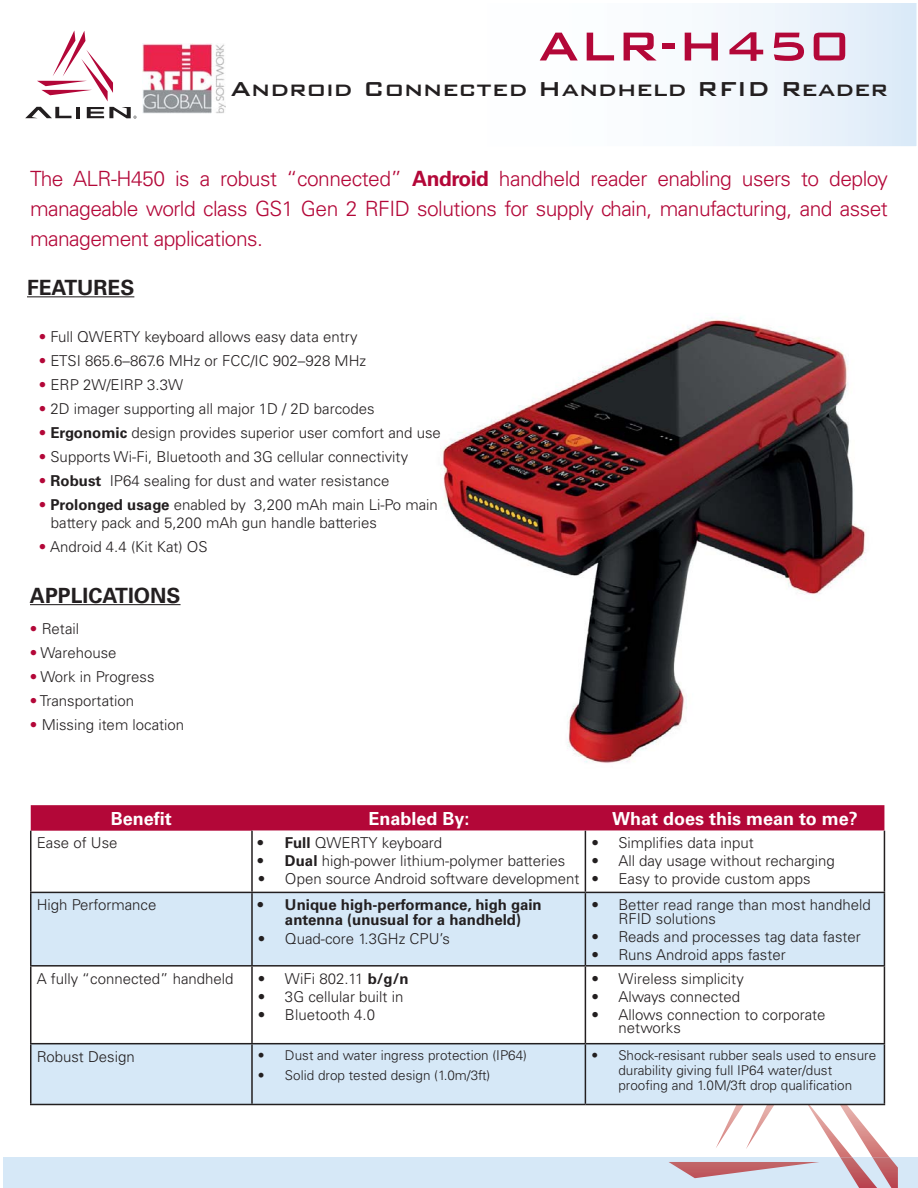
<style>
.page{position:relative;width:918px;height:1188px;background:#fff}
.page>*{position:absolute;margin:0;border:0;box-sizing:border-box;transform-origin:0 0}
.t1{font:500 54px "Bank Gothic BT";color:#b30738}
.t2{font:500 27px "Bank Gothic BT";color:#231f20}
.t3{font:300 21px/30px "Univers";letter-spacing:-.025em;color:#b30738;text-align:justify}
.t4{font:700 21px "Univers";color:#231f20}
.t5{font:700 18px "Univers";color:#fff}
.t6{font:300 15px/13.5px "Univers";color:#231f20}
.t7{font:700 15px/15px "Univers";color:#231f20;text-align:center}
.t8{font:300 13.5px/15px "Univers";color:#231f20}
.s1{font-weight:700}
.s2{color:#b30738}
</style>
<div class="page">
<div style="left:170px;top:2px;width:747px;height:145px;background:linear-gradient(to right,#fff,#e9f2fb)"></div>
<div style="left:169px;top:2px;width:749px;height:146px;border:2px solid #fff"></div>
<div style="left:3px;top:1157px;width:915px;height:31px;background:#d6e8f7"></div>
<hr style="left:76px;top:107px;width:4px;height:11px;background:#221e1f">
<svg style="left:25px;top:107px;width:47px;height:11px"></svg>
<svg style="left:87px;top:107px;width:49px;height:12px"></svg>
<svg style="left:37px;top:30px;width:76px;height:71px"></svg>
<svg style="left:669px;top:1010px;width:229px;height:178px"></svg>
<img style="left:441px;top:317px;width:425px;height:446px">
<svg style="left:31px;top:805px;width:853px;height:26px;background:#b40d3c"></svg>
<svg style="left:31px;top:831px;width:853px;height:212px"></svg>
<div style="left:31px;top:893px;width:853px;height:72px;background:#d6e8f7"></div>
<div style="left:31px;top:1044px;width:853px;height:60px;background:#d6e8f7"></div>
<hr style="left:30px;top:831px;width:1px;height:61px;background:#231f20">
<hr style="left:251px;top:831px;width:2px;height:61px;background:#231f20">
<hr style="left:585px;top:831px;width:1px;height:61px;background:#231f20">
<hr style="left:884px;top:831px;width:1px;height:61px;background:#231f20">
<hr style="left:30px;top:892px;width:222px;height:1px;background:#231f20">
<hr style="left:30px;top:893px;width:1px;height:72px;background:#231f20">
<hr style="left:252px;top:892px;width:333px;height:1px;background:#231f20">
<hr style="left:251px;top:893px;width:2px;height:72px;background:#231f20">
<hr style="left:585px;top:892px;width:300px;height:1px;background:#231f20">
<hr style="left:585px;top:893px;width:1px;height:72px;background:#231f20">
<hr style="left:884px;top:893px;width:1px;height:72px;background:#231f20">
<hr style="left:30px;top:965px;width:222px;height:2px;background:#231f20">
<hr style="left:30px;top:967px;width:1px;height:76px;background:#231f20">
<hr style="left:252px;top:965px;width:333px;height:2px;background:#231f20">
<hr style="left:251px;top:967px;width:2px;height:76px;background:#231f20">
<hr style="left:585px;top:965px;width:300px;height:2px;background:#231f20">
<hr style="left:585px;top:967px;width:1px;height:76px;background:#231f20">
<hr style="left:884px;top:967px;width:1px;height:76px;background:#231f20">
<hr style="left:30px;top:1043px;width:222px;height:1px;background:#231f20">
<hr style="left:30px;top:1044px;width:1px;height:60px;background:#231f20">
<hr style="left:30px;top:1104px;width:222px;height:1px;background:#231f20">
<hr style="left:252px;top:1043px;width:333px;height:1px;background:#231f20">
<hr style="left:251px;top:1044px;width:2px;height:60px;background:#231f20">
<hr style="left:252px;top:1104px;width:333px;height:1px;background:#231f20">
<hr style="left:585px;top:1043px;width:300px;height:1px;background:#231f20">
<hr style="left:585px;top:1044px;width:1px;height:60px;background:#231f20">
<hr style="left:884px;top:1044px;width:1px;height:60px;background:#231f20">
<hr style="left:585px;top:1104px;width:300px;height:1px;background:#231f20">
<hr style="left:27px;top:296px;width:107px;height:1px;background:#231f20">
<hr style="left:30px;top:604px;width:151px;height:1px;background:#231f20">
<img style="left:142px;top:43px;width:84px;height:70px">
<h1 class="t1" style="left:538px;top:17px;width:314px">ALR-H450</h1>
<h2 class="t2" style="left:230px;top:74px;width:659px">Android Connected Handheld RFID Reader</h2>
<h3 class="t3" style="left:30px;top:166px;width:860px">The ALR-H450 is a robust “connected” <span class="s1">Android</span> handheld reader enabling users to deploy manageable world class GS1 Gen 2 RFID solutions for supply chain, manufacturing, and asset management applications.</h3>
<h3 class="t4" style="left:27px;top:280px;width:109px">FEATURES</h3>
<p class="t6" style="left:39px;top:331px;width:320px"><span class="s2">•</span> Full QWERTY keyboard allows easy data entry</p>
<p class="t6" style="left:39px;top:355px;width:329px"><span class="s2">•</span> ETSI 865.6–867.6 MHz or FCC/IC 902–928 MHz</p>
<p class="t6" style="left:39px;top:379px;width:146px"><span class="s2">•</span> ERP 2W/EIRP 3.3W</p>
<p class="t6" style="left:39px;top:403px;width:337px"><span class="s2">•</span> 2D imager supporting all major 1D / 2D barcodes</p>
<p class="t6" style="left:39px;top:427px;width:404px"><span class="s2">•</span> <span class="s1">Ergonomic</span> design provides superior user comfort and use</p>
<p class="t6" style="left:39px;top:451px;width:371px"><span class="s2">•</span> Supports Wi-Fi, Bluetooth and 3G cellular connectivity</p>
<p class="t6" style="left:39px;top:475px;width:352px"><span class="s2">•</span> <span class="s1">Robust</span> IP64 sealing for dust and water resistance</p>
<p class="t6" style="left:51px;top:497px;width:389px;line-height:18px;text-indent:-12px"><span class="s2">•</span> <span class="s1">Prolonged usage</span> enabled by 3,200 mAh main Li-Po main battery pack and 5,200 mAh gun handle batteries</p>
<p class="t6" style="left:39px;top:541px;width:170px"><span class="s2">•</span> Android 4.4 (Kit Kat) OS</p>
<h3 class="t4" style="left:30px;top:587px;width:152px">APPLICATIONS</h3>
<p class="t6" style="left:30px;top:623px;width:51px"><span class="s2">•</span> Retail</p>
<p class="t6" style="left:30px;top:647px;width:88px"><span class="s2">•</span> Warehouse</p>
<p class="t6" style="left:30px;top:671px;width:126px"><span class="s2">•</span> Work in Progress</p>
<p class="t6" style="left:30px;top:695px;width:106px"><span class="s2">•</span> Transportation</p>
<p class="t6" style="left:30px;top:719px;width:156px"><span class="s2">•</span> Missing item location</p>
<p class="t5" style="left:111px;top:812px;width:63px">Benefit</p>
<p class="t5" style="left:368px;top:812px;width:103px">Enabled By:</p>
<p class="t5" style="left:612px;top:812px;width:247px">What does this mean to me?</p>
<p class="t6" style="left:37px;top:837px;width:82px">Ease of Use</p>
<p class="t6" style="left:258px;top:837px;width:186px"><span class="s1">• Full</span> QWERTY keyboard</p>
<p class="t6" style="left:258px;top:855px;width:309px"><span class="s1">• Dual</span> high-power lithium-polymer batteries</p>
<p class="t6" style="left:258px;top:873px;width:323px">• Open source Android software development</p>
<p class="t6" style="left:591px;top:837px;width:164px">• Simplifies data input</p>
<p class="t6" style="left:591px;top:855px;width:245px">• All day usage without recharging</p>
<p class="t6" style="left:591px;top:873px;width:221px">• Easy to provide custom apps</p>
<p class="t6" style="left:37px;top:900px;width:121px">High Performance</p>
<p class="t7" style="left:258px;top:898px;width:285px">• Unique high-performance, high gain antenna (unusual for a handheld)</p>
<p class="t6" style="left:258px;top:933px;width:193px">• Quad-core 1.3GHz CPU’s</p>
<p class="t6" style="left:37px;top:973px;width:198px">A fully “connected” handheld</p>
<p class="t6" style="left:258px;top:973px;width:152px">• WiFi 802.11 <span class="s1">b/g/n</span></p>
<p class="t6" style="left:258px;top:991px;width:147px">• 3G cellular built in</p>
<p class="t6" style="left:258px;top:1009px;width:119px">• Bluetooth 4.0</p>
<p class="t6" style="left:37px;top:1051px;width:100px">Robust Design</p>
<p class="t8" style="left:258px;top:1049px;width:271px">• Dust and water ingress protection (IP64)</p>
<p class="t8" style="left:258px;top:1069px;width:234px">• Solid drop tested design (1.0m/3ft)</p>
<p class="t6" style="left:618px;top:900px;width:254px;text-indent:-27px">• Better read range than most handheld<br>RFID solutions</p>
<p class="t6" style="left:591px;top:931px;width:271px">• Reads and processes tag data faster</p>
<p class="t6" style="left:591px;top:949px;width:196px">• Runs Android apps faster</p>
<p class="t6" style="left:591px;top:973px;width:154px">• Wireless simplicity</p>
<p class="t6" style="left:591px;top:991px;width:150px">• Always connected</p>
<p class="t6" style="left:618px;top:1009px;width:209px;text-indent:-27px">• Allows connection to corporate networks</p>
<p class="t8" style="left:618px;top:1049px;width:259px;text-indent:-27px">• Shock-resisant rubber seals used to ensure durability giving full IP64 water/dust proofing and 1.0M/3ft drop qualification</p>
</div>
